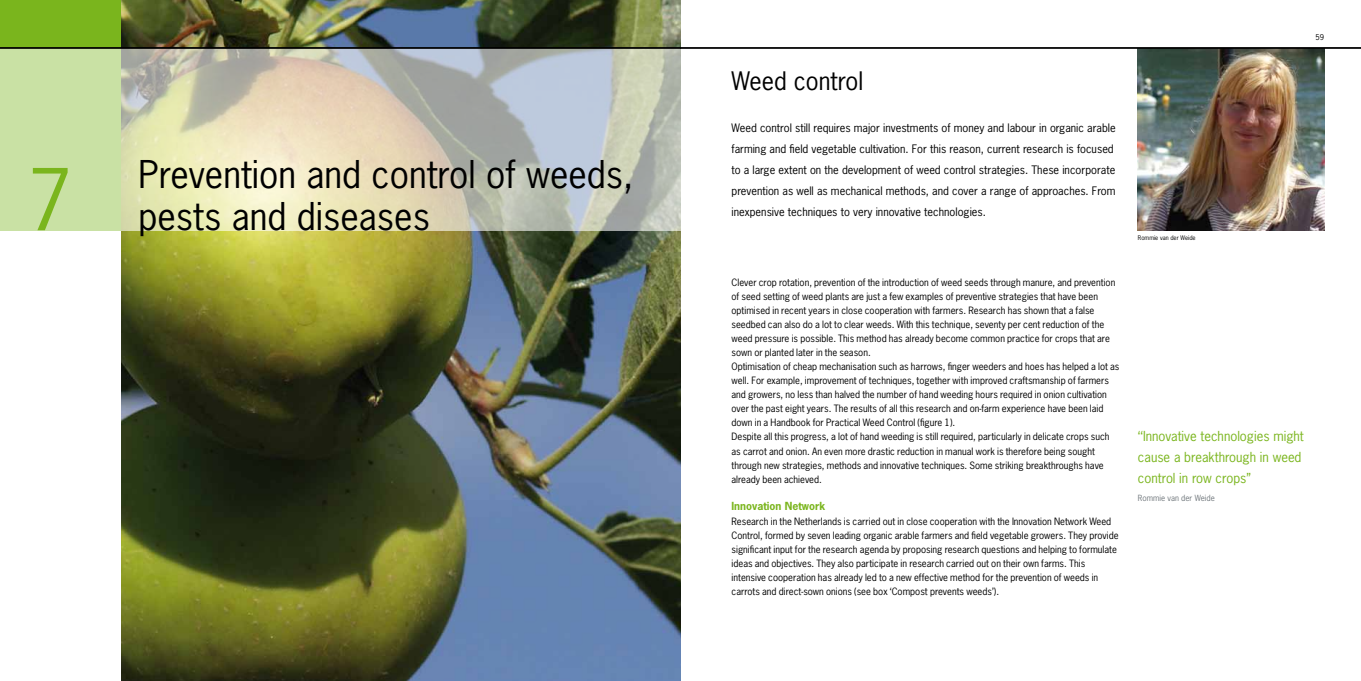
<style>
.page{position:relative;width:1361px;height:681px;background:#fff}
.page>*{position:absolute;margin:0;border:0;box-sizing:border-box;transform-origin:0 0}
.t1{font:80px "News Gothic Std";color:#7ab51d}
.t2{font:36px/42px "News Gothic Std";color:#000}
.t3{font:24px "News Gothic Std";color:#000}
.t4{font:13px/21px "News Gothic Std";color:#7ab51d}
.t5{font:11px/21px "News Gothic Std";color:#000}
.t6{font:700 10.5px "News Gothic Std";color:#7ab51d}
.t7{font:9.5px/14px "News Gothic Std";color:#000}
.t8{font:8px "News Gothic Std";color:#71787d}
.t9{font:7.5px "News Gothic Std";color:#000}
.t10{font:6px "News Gothic Std";color:#000}
</style>
<div class="page">
<div style="left:0;top:0;width:121px;height:230px;background:#7ab51d"></div>
<img style="left:121px;top:0;width:559px;height:680px">
<svg style="left:0;top:49px;width:680px;height:181px;background:#cccfb4"></svg>
<img style="left:1138px;top:49px;width:186px;height:181px">
<hr style="left:0;top:48px;width:1361px;height:1px;background:#000">
<h1 class="t1" style="left:26px;top:148px;width:48px">7</h1>
<h2 class="t2" style="left:138px;top:153px;width:497px">Prevention and control of weeds, pests and diseases</h2>
<h3 class="t3" style="left:731px;top:66px;width:133px">Weed control</h3>
<p class="t5" style="left:731px;top:117px;width:386px">Weed control still requires major investments of money and labour in organic arable farming and field vegetable cultivation. For this reason, current research is focused to a large extent on the development of weed control strategies. These incorporate prevention as well as mechanical methods, and cover a range of approaches. From inexpensive techniques to very innovative technologies.</p>
<p class="t7" style="left:731px;top:275px;width:389px">Clever crop rotation, prevention of the introduction of weed seeds through manure, and prevention of seed setting of weed plants are just a few examples of preventive strategies that have been optimised in recent years in close cooperation with farmers. Research has shown that a false seedbed can also do a lot to clear weeds. With this technique, seventy per cent reduction of the weed pressure is possible. This method has already become common practice for crops that are sown or planted later in the season.<br>Optimisation of cheap mechanisation such as harrows, finger weeders and hoes has helped a lot as well. For example, improvement of techniques, together with improved craftsmanship of farmers and growers, no less than halved the number of hand weeding hours required in onion cultivation over the past eight years. The results of all this research and on-farm experience have been laid down in a Handbook for Practical Weed Control (figure 1).<br>Despite all this progress, a lot of hand weeding is still required, particularly in delicate crops such as carrot and onion. An even more drastic reduction in manual work is therefore being sought through new strategies, methods and innovative techniques. Some striking breakthroughs have already been achieved.</p>
<p class="t6" style="left:731px;top:498px;width:95px">Innovation Network</p>
<p class="t7" style="left:731px;top:513px;width:389px">Research in the Netherlands is carried out in close cooperation with the Innovation Network Weed Control, formed by seven leading organic arable farmers and field vegetable growers. They provide significant input for the research agenda by proposing research questions and helping to formulate ideas and objectives. They also participate in research carried out on their own farms. This intensive cooperation has already led to a new effective method for the prevention of weeds in carrots and direct-sown onions (see box ‘Compost prevents weeds’).</p>
<p class="t9" style="left:1315px;top:32px;width:10px">59</p>
<p class="t10" style="left:1138px;top:234px;width:59px">Rommie van der Weide</p>
<h3 class="t4" style="left:1138px;top:425px;width:167px">‘‘Innovative technologies might cause a breakthrough in weed control in row crops”</h3>
<p class="t8" style="left:1138px;top:492px;width:78px">Rommie van der Weide</p>
</div>
